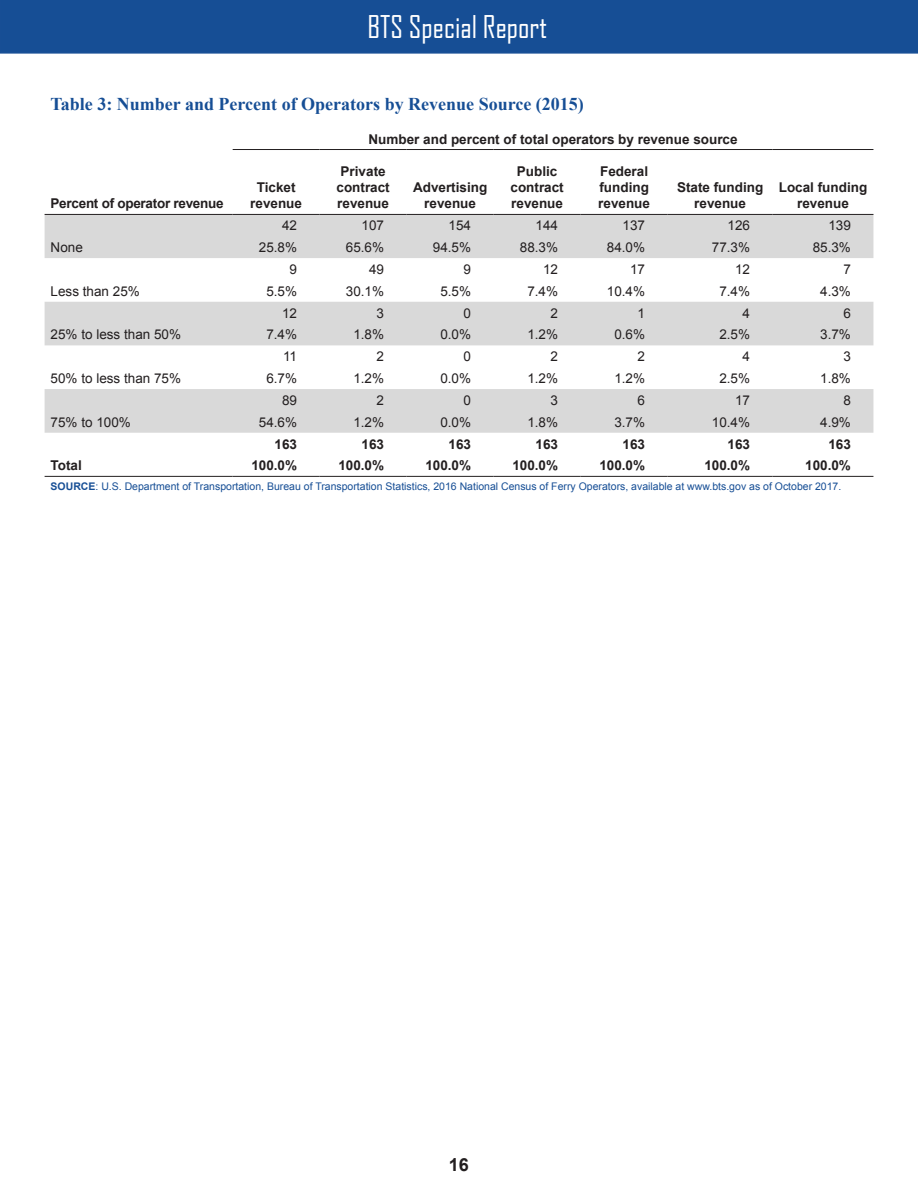
<style>
.page{position:relative;width:918px;height:1188px;background:#fff}
.page>*{position:absolute;margin:0;border:0;box-sizing:border-box;transform-origin:0 0}
.t1{font:30px "Agency FB";color:#fff}
.Figure_and_Table_Hea{font:700 18px "Times New Roman";color:#164e95}
.t2{font:700 18px "Arial";color:#231f20}
.Table_Body{font:13.5px "Arial";color:#231f20}
.Table_Secondary_Head{font:700 13.5px/16.2px "Arial";color:#231f20;text-align:center}
.Table_Body-2{font:700 13.5px "Arial";color:#231f20}
.Table_Secondary_Head-2{font:700 13.5px "Arial";letter-spacing:-.02em;color:#231f20}
.Notes_and_Sources{font:10.5px "Arial";color:#164e95}
.s1{font-weight:700}
</style>
<div class="page">
<div style="left:0;top:0;width:918px;height:54px;background:#164e95"></div>
<svg style="left:45px;top:215px;width:828px;height:218px;fill:#d9d9d9"></svg>
<hr style="left:233px;top:149px;width:87px;height:1px;background:#231f20">
<hr style="left:320px;top:149px;width:87px;height:1px;background:#231f20">
<hr style="left:407px;top:149px;width:87px;height:1px;background:#231f20">
<hr style="left:494px;top:149px;width:87px;height:1px;background:#231f20">
<hr style="left:581px;top:149px;width:87px;height:1px;background:#231f20">
<hr style="left:668px;top:149px;width:105px;height:1px;background:#231f20">
<hr style="left:773px;top:149px;width:100px;height:1px;background:#231f20">
<hr style="left:45px;top:214px;width:188px;height:1px;background:#231f20">
<hr style="left:233px;top:214px;width:87px;height:1px;background:#231f20">
<hr style="left:320px;top:214px;width:87px;height:1px;background:#231f20">
<hr style="left:407px;top:214px;width:87px;height:1px;background:#231f20">
<hr style="left:494px;top:214px;width:87px;height:1px;background:#231f20">
<hr style="left:581px;top:214px;width:87px;height:1px;background:#231f20">
<hr style="left:668px;top:214px;width:105px;height:1px;background:#231f20">
<hr style="left:773px;top:214px;width:100px;height:1px;background:#231f20">
<hr style="left:45px;top:476px;width:188px;height:1px;background:#231f20">
<hr style="left:233px;top:476px;width:87px;height:1px;background:#231f20">
<hr style="left:320px;top:476px;width:87px;height:1px;background:#231f20">
<hr style="left:407px;top:476px;width:87px;height:1px;background:#231f20">
<hr style="left:494px;top:476px;width:87px;height:1px;background:#231f20">
<hr style="left:581px;top:476px;width:87px;height:1px;background:#231f20">
<hr style="left:668px;top:476px;width:105px;height:1px;background:#231f20">
<hr style="left:773px;top:476px;width:100px;height:1px;background:#231f20">
<h1 class="t1" style="left:368px;top:9px;width:181px">BTS Special Report</h1>
<p class="Figure_and_Table_Hea" style="left:51px;top:92px;width:535px">Table 3: Number and Percent of Operators by Revenue Source (2015)</p>
<p class="Table_Secondary_Head-2" style="left:51px;top:195px;width:175px">Percent of operator revenue</p>
<p class="Table_Body" style="left:51px;top:239px;width:34px">None</p>
<p class="Table_Body" style="left:51px;top:282px;width:91px">Less than 25%</p>
<p class="Table_Body" style="left:51px;top:326px;width:132px">25% to less than 50%</p>
<p class="Table_Body" style="left:51px;top:369px;width:132px">50% to less than 75%</p>
<p class="Table_Body" style="left:51px;top:413px;width:82px">75% to 100%</p>
<p class="Table_Secondary_Head" style="left:250px;top:180px;width:53px">Ticket revenue</p>
<p class="Table_Secondary_Head" style="left:369px;top:131px;width:371px">Number and percent of total operators by revenue source</p>
<p class="Table_Secondary_Head" style="left:337px;top:164px;width:55px">Private contract revenue</p>
<p class="Table_Secondary_Head" style="left:413px;top:180px;width:76px">Advertising revenue</p>
<p class="Table_Secondary_Head" style="left:511px;top:164px;width:55px">Public contract revenue</p>
<p class="Table_Secondary_Head" style="left:598px;top:164px;width:53px;text-align:left">Federal funding revenue</p>
<p class="Table_Secondary_Head" style="left:677px;top:180px;width:88px">State funding revenue</p>
<p class="Table_Secondary_Head" style="left:779px;top:180px;width:90px">Local funding revenue</p>
<p class="Table_Body" style="left:282px;top:217px;width:17px">42</p>
<p class="Table_Body" style="left:362px;top:217px;width:24px">107</p>
<p class="Table_Body" style="left:449px;top:217px;width:24px">154</p>
<p class="Table_Body" style="left:536px;top:217px;width:24px">144</p>
<p class="Table_Body" style="left:623px;top:217px;width:24px">137</p>
<p class="Table_Body" style="left:728px;top:217px;width:24px">126</p>
<p class="Table_Body" style="left:828px;top:217px;width:24px">139</p>
<p class="Table_Body" style="left:259px;top:239px;width:40px">25.8%</p>
<p class="Table_Body" style="left:346px;top:239px;width:40px">65.6%</p>
<p class="Table_Body" style="left:433px;top:239px;width:40px">94.5%</p>
<p class="Table_Body" style="left:520px;top:239px;width:40px">88.3%</p>
<p class="Table_Body" style="left:607px;top:239px;width:40px">84.0%</p>
<p class="Table_Body" style="left:712px;top:239px;width:40px">77.3%</p>
<p class="Table_Body" style="left:813px;top:239px;width:40px">85.3%</p>
<p class="Table_Body" style="left:290px;top:260px;width:9px">9</p>
<p class="Table_Body" style="left:369px;top:260px;width:17px">49</p>
<p class="Table_Body" style="left:464px;top:260px;width:9px">9</p>
<p class="Table_Body" style="left:543px;top:260px;width:17px">12</p>
<p class="Table_Body" style="left:630px;top:260px;width:17px">17</p>
<p class="Table_Body" style="left:735px;top:260px;width:17px">12</p>
<p class="Table_Body" style="left:843px;top:260px;width:9px">7</p>
<p class="Table_Body" style="left:266px;top:282px;width:32px">5.5%</p>
<p class="Table_Body" style="left:346px;top:282px;width:40px">30.1%</p>
<p class="Table_Body" style="left:440px;top:282px;width:32px">5.5%</p>
<p class="Table_Body" style="left:527px;top:282px;width:32px">7.4%</p>
<p class="Table_Body" style="left:607px;top:282px;width:40px">10.4%</p>
<p class="Table_Body" style="left:719px;top:282px;width:32px">7.4%</p>
<p class="Table_Body" style="left:820px;top:282px;width:32px">4.3%</p>
<p class="Table_Body" style="left:282px;top:304px;width:17px">12</p>
<p class="Table_Body" style="left:377px;top:304px;width:9px">3</p>
<p class="Table_Body" style="left:464px;top:304px;width:9px">0</p>
<p class="Table_Body" style="left:551px;top:304px;width:9px">2</p>
<p class="Table_Body" style="left:638px;top:304px;width:9px">1</p>
<p class="Table_Body" style="left:743px;top:304px;width:9px">4</p>
<p class="Table_Body" style="left:843px;top:304px;width:9px">6</p>
<p class="Table_Body" style="left:266px;top:326px;width:32px">7.4%</p>
<p class="Table_Body" style="left:353px;top:326px;width:32px">1.8%</p>
<p class="Table_Body" style="left:440px;top:326px;width:32px">0.0%</p>
<p class="Table_Body" style="left:527px;top:326px;width:32px">1.2%</p>
<p class="Table_Body" style="left:614px;top:326px;width:32px">0.6%</p>
<p class="Table_Body" style="left:719px;top:326px;width:32px">2.5%</p>
<p class="Table_Body" style="left:820px;top:326px;width:32px">3.7%</p>
<p class="Table_Body" style="left:283px;top:348px;width:16px">11</p>
<p class="Table_Body" style="left:377px;top:348px;width:9px">2</p>
<p class="Table_Body" style="left:464px;top:348px;width:9px">0</p>
<p class="Table_Body" style="left:551px;top:348px;width:9px">2</p>
<p class="Table_Body" style="left:638px;top:348px;width:9px">2</p>
<p class="Table_Body" style="left:743px;top:348px;width:9px">4</p>
<p class="Table_Body" style="left:843px;top:348px;width:9px">3</p>
<p class="Table_Body" style="left:266px;top:369px;width:32px">6.7%</p>
<p class="Table_Body" style="left:353px;top:369px;width:32px">1.2%</p>
<p class="Table_Body" style="left:440px;top:369px;width:32px">0.0%</p>
<p class="Table_Body" style="left:527px;top:369px;width:32px">1.2%</p>
<p class="Table_Body" style="left:614px;top:369px;width:32px">1.2%</p>
<p class="Table_Body" style="left:719px;top:369px;width:32px">2.5%</p>
<p class="Table_Body" style="left:820px;top:369px;width:32px">1.8%</p>
<p class="Table_Body" style="left:282px;top:391px;width:17px">89</p>
<p class="Table_Body" style="left:377px;top:391px;width:9px">2</p>
<p class="Table_Body" style="left:464px;top:391px;width:9px">0</p>
<p class="Table_Body" style="left:551px;top:391px;width:9px">3</p>
<p class="Table_Body" style="left:638px;top:391px;width:9px">6</p>
<p class="Table_Body" style="left:735px;top:391px;width:17px">17</p>
<p class="Table_Body" style="left:843px;top:391px;width:9px">8</p>
<p class="Table_Body" style="left:259px;top:413px;width:40px">54.6%</p>
<p class="Table_Body" style="left:353px;top:413px;width:32px">1.2%</p>
<p class="Table_Body" style="left:440px;top:413px;width:32px">0.0%</p>
<p class="Table_Body" style="left:527px;top:413px;width:32px">1.8%</p>
<p class="Table_Body" style="left:614px;top:413px;width:32px">3.7%</p>
<p class="Table_Body" style="left:712px;top:413px;width:40px">10.4%</p>
<p class="Table_Body" style="left:820px;top:413px;width:32px">4.9%</p>
<p class="Table_Body-2" style="left:275px;top:435px;width:24px">163</p>
<p class="Table_Body-2" style="left:362px;top:435px;width:24px">163</p>
<p class="Table_Body-2" style="left:449px;top:435px;width:24px">163</p>
<p class="Table_Body-2" style="left:536px;top:435px;width:24px">163</p>
<p class="Table_Body-2" style="left:623px;top:435px;width:24px">163</p>
<p class="Table_Body-2" style="left:728px;top:435px;width:24px">163</p>
<p class="Table_Body-2" style="left:828px;top:435px;width:24px">163</p>
<p class="Table_Body-2" style="left:251px;top:457px;width:47px">100.0%</p>
<p class="Table_Body-2" style="left:338px;top:457px;width:47px">100.0%</p>
<p class="Table_Body-2" style="left:425px;top:457px;width:47px">100.0%</p>
<p class="Table_Body-2" style="left:512px;top:457px;width:47px">100.0%</p>
<p class="Table_Body-2" style="left:599px;top:457px;width:47px">100.0%</p>
<p class="Table_Body-2" style="left:704px;top:457px;width:47px">100.0%</p>
<p class="Table_Body-2" style="left:805px;top:457px;width:47px">100.0%</p>
<p class="Notes_and_Sources" style="left:51px;top:479px;width:792px"><span class="s1">SOURCE</span>: U.S. Department of Transportation, Bureau of Transportation Statistics, 2016 National Census of Ferry Operators, available at www.bts.gov as of October 2017.</p>
<p class="Table_Body-2" style="left:51px;top:457px;width:33px">Total</p>
<h2 class="t2" style="left:449px;top:1153px;width:22px">16</h2>
</div>
